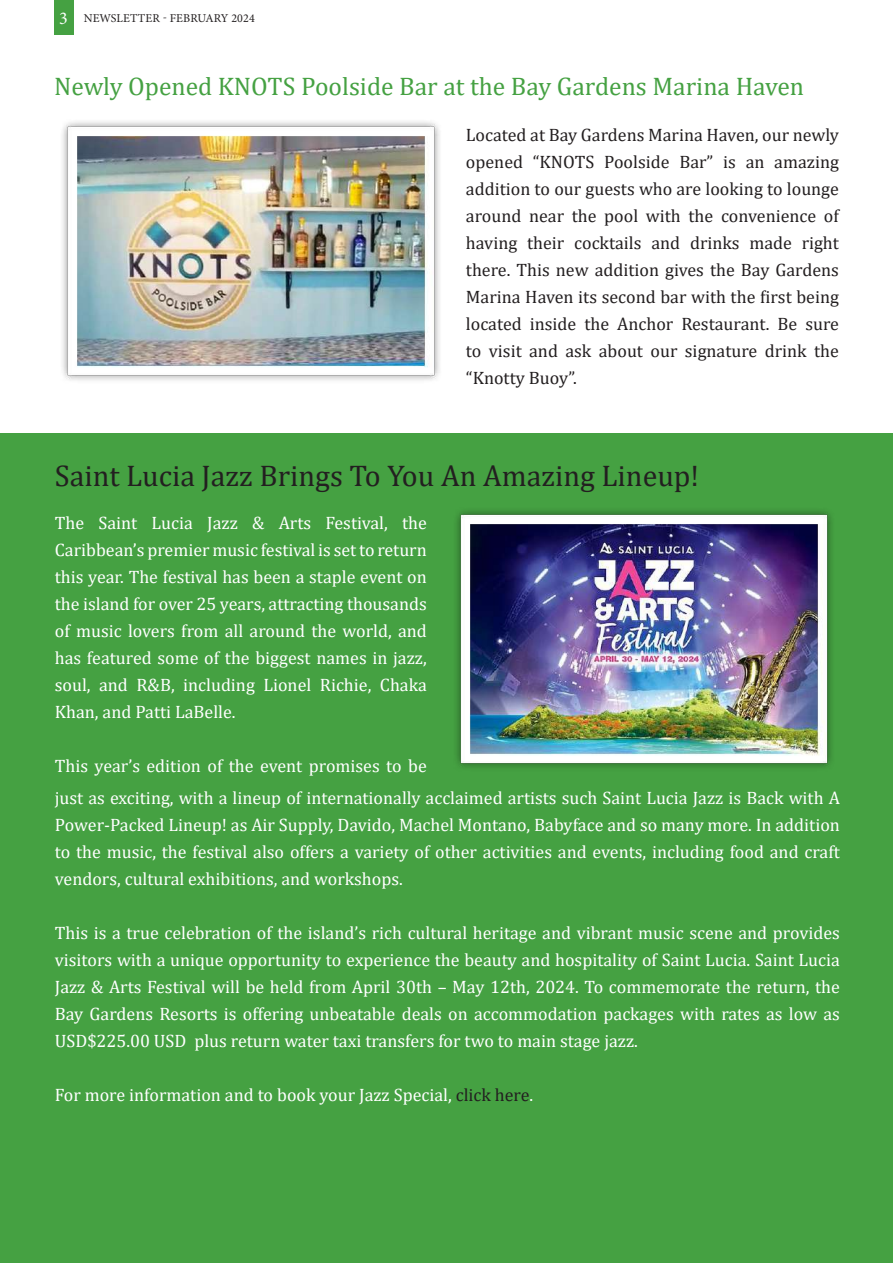
<style>
.page{position:relative;width:893px;height:1263px;background:#fff}
.page>*{position:absolute;margin:0;border:0;box-sizing:border-box;transform-origin:0 0}
.t1{font:30px "Cambria";color:#231f20}
.t2{font:25.5px "Cambria";color:#45a142}
.t3{font:18px/27px "Cambria";color:#fff;text-align:justify}
.t4{font:18px/27px "Cambria";color:#231f20;text-align:justify}
.t5{font:12px "Minion Pro";letter-spacing:.01em;color:#231f20}
.s1{font-size:18px;color:#fff}
.s2{color:#231f20}
</style>
<div class="page">
<div style="left:54px;top:0;width:19px;height:34px;background:#45a142"></div>
<img style="left:62px;top:121px;width:378px;height:260px">
<div style="left:0;top:434px;width:893px;height:829px;background:#45a142"></div>
<img style="left:456px;top:510px;width:376px;height:258px">
<p class="t5" style="left:59px;top:11px;width:197px"><span class="s1">3</span> NEWSLETTER - FEBRUARY 2024</p>
<h2 class="t2" style="left:54px;top:72px;width:752px">Newly Opened KNOTS Poolside Bar at the Bay Gardens Marina Haven</h2>
<p class="t4" style="left:466px;top:122px;width:375px">Located at Bay Gardens Marina Haven, our newly opened “KNOTS Poolside Bar” is an amazing addition to our guests who are looking to lounge around near the pool with the convenience of having their cocktails and drinks made right there. This new addition gives the Bay Gardens Marina Haven its second bar with the first being located inside the Anchor Restaurant. Be sure to visit and ask about our signature drink the “Knotty Buoy”.</p>
<h1 class="t1" style="left:55px;top:458px;width:646px">Saint Lucia Jazz Brings To You An Amazing Lineup!</h1>
<p class="t3" style="left:55px;top:509px;width:373px">The Saint Lucia Jazz &amp; Arts Festival, the Caribbean’s premier music festival is set to return this year. The festival has been a staple event on the island for over 25 years, attracting thousands of music lovers from all around the world, and has featured some of the biggest names in jazz, soul, and R&amp;B, including Lionel Richie, Chaka Khan, and Patti LaBelle.</p>
<p class="t3" style="left:55px;top:752px;width:373px">This year’s edition of the event promises to be</p>
<p class="t3" style="left:55px;top:784px;width:787px">just as exciting, with a lineup of internationally acclaimed artists such Saint Lucia Jazz is Back with A Power-Packed Lineup! as Air Supply, Davido, Machel Montano, Babyface and so many more. In addition to the music, the festival also offers a variety of other activities and events, including food and craft vendors, cultural exhibitions, and workshops.</p>
<p class="t3" style="left:55px;top:919px;width:787px">This is a true celebration of the island’s rich cultural heritage and vibrant music scene and provides visitors with a unique opportunity to experience the beauty and hospitality of Saint Lucia. Saint Lucia Jazz &amp; Arts Festival will be held from April 30th – May 12th, 2024. To commemorate the return, the Bay Gardens Resorts is offering unbeatable deals on accommodation packages with rates as low as USD$225.00 USD plus return water taxi transfers for two to main stage jazz.</p>
<p class="t3" style="left:55px;top:1081px;width:480px">For more information and to book your Jazz Special, <span class="s2">click here</span>.</p>
</div>
